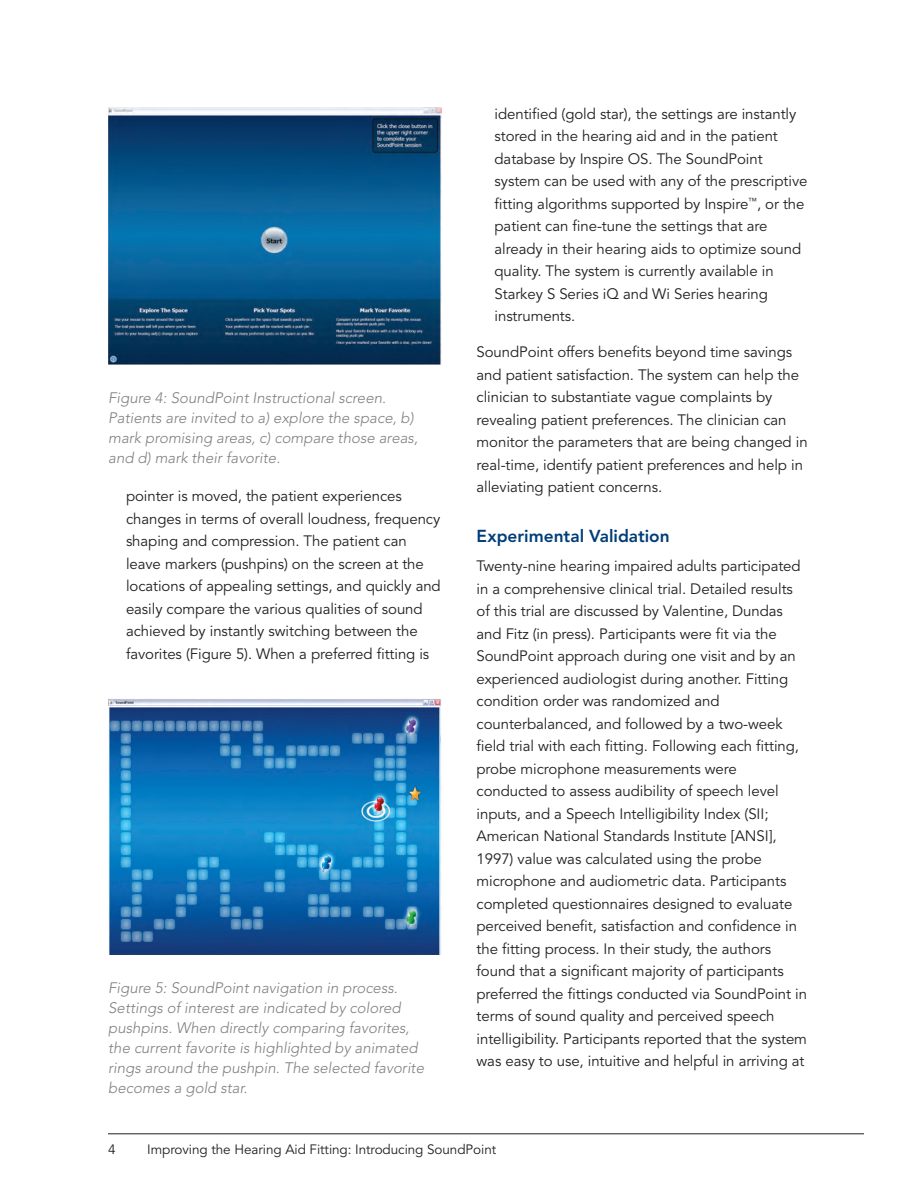
<style>
.page{position:relative;width:918px;height:1188px;background:#fff}
.page>*{position:absolute;margin:0;border:0;box-sizing:border-box;transform-origin:0 0}
.Body_Copy{font:17.25px "Avenir LT SLI Std Heavy";color:#003d78}
.fitting_range_curve{font:italic 15.15px/20.1px "Avenir LT SLI Std Light";color:#808083}
.Body_Copy-2{font:15px/22.5px "Avenir LT SLI Std Book";letter-spacing:-.005em;color:#231f20}
.t1{font:13.5px "Avenir LT SLI Std Book";letter-spacing:-.005em;color:#231f20}
</style>
<div class="page">
<hr style="left:108px;top:1134px;width:756px;height:1px;background:#231f20">
<img style="left:108px;top:699px;width:333px;height:256px">
<img style="left:108px;top:108px;width:333px;height:257px">
<p class="fitting_range_curve" style="left:108px;top:388px;width:311px">Figure 4: SoundPoint Instructional screen.<br>Patients are invited to a) explore the space, b) mark promising areas, c) compare those areas, and d) mark their favorite.</p>
<p class="Body_Copy-2" style="left:126px;top:485px;width:316px">pointer is moved, the patient experiences changes in terms of overall loudness, frequency shaping and compression. The patient can leave markers (pushpins) on the screen at the locations of appealing settings, and quickly and easily compare the various qualities of sound achieved by instantly switching between the favorites (Figure 5). When a preferred fitting is</p>
<p class="fitting_range_curve" style="left:108px;top:978px;width:317px">Figure 5: SoundPoint navigation in process.<br>Settings of interest are indicated by colored pushpins. When directly comparing favorites, the current favorite is highlighted by animated rings around the pushpin. The selected favorite becomes a gold star.</p>
<p class="Body_Copy-2" style="left:495px;top:103px;width:314px">identified (gold star), the settings are instantly stored in the hearing aid and in the patient database by Inspire OS. The SoundPoint system can be used with any of the prescriptive fitting algorithms supported by Inspire<sup>™</sup>, or the patient can fine-tune the settings that are already in their hearing aids to optimize sound quality. The system is currently available in Starkey S Series iQ and Wi Series hearing instruments.</p>
<p class="Body_Copy-2" style="left:477px;top:341px;width:333px">SoundPoint offers benefits beyond time savings and patient satisfaction. The system can help the clinician to substantiate vague complaints by revealing patient preferences. The clinician can monitor the parameters that are being changed in real-time, identify patient preferences and help in alleviating patient concerns.</p>
<p class="Body_Copy" style="left:477px;top:526px;width:195px">Experimental Validation</p>
<p class="Body_Copy-2" style="left:477px;top:555px;width:332px">Twenty-nine hearing impaired adults participated in a comprehensive clinical trial. Detailed results of this trial are discussed by Valentine, Dundas and Fitz (in press). Participants were fit via the SoundPoint approach during one visit and by an experienced audiologist during another. Fitting condition order was randomized and counterbalanced, and followed by a two-week field trial with each fitting. Following each fitting, probe microphone measurements were conducted to assess audibility of speech level inputs, and a Speech Intelligibility Index (SII; American National Standards Institute [ANSI], 1997) value was calculated using the probe microphone and audiometric data. Participants completed questionnaires designed to evaluate perceived benefit, satisfaction and confidence in the fitting process. In their study, the authors found that a significant majority of participants preferred the fittings conducted via SoundPoint in terms of sound quality and perceived speech intelligibility. Participants reported that the system was easy to use, intuitive and helpful in arriving at</p>
<p class="t1" style="left:108px;top:1142px;width:9px">4</p>
<p class="t1" style="left:147px;top:1142px;width:351px">Improving the Hearing Aid Fitting: Introducing SoundPoint</p>
</div>
